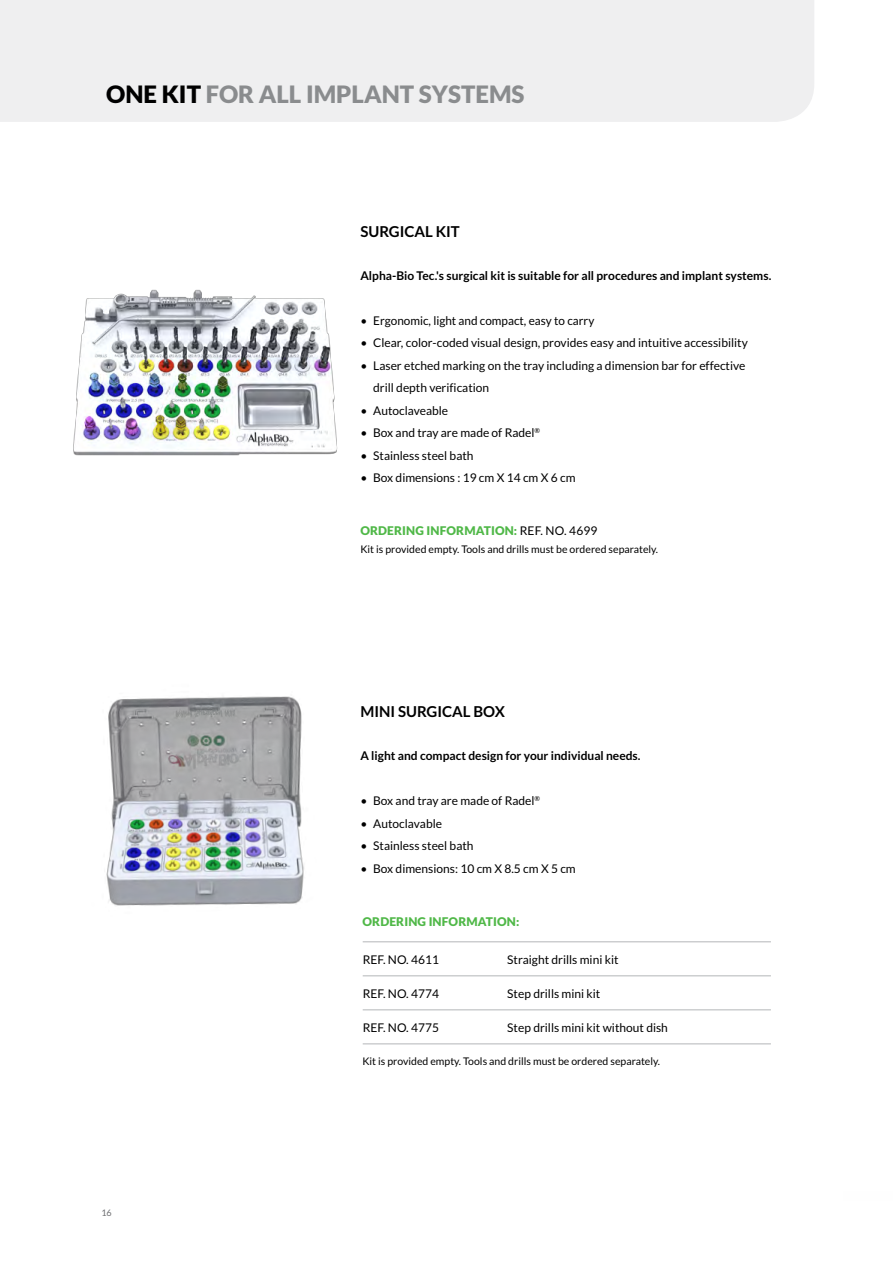
<style>
.page{position:relative;width:893px;height:1263px;background:#fff}
.page>*{position:absolute;margin:0;border:0;box-sizing:border-box;transform-origin:0 0}
.t1{font:900 24px "Lato";color:#8a8c8e}
.t2{font:700 15px "Lato";color:#000}
.t3{font:12px/22.5px "Lato";color:#000}
.t4{font:700 12px "Lato";color:#000}
.t5{font:900 12px "Lato";letter-spacing:.01em;color:#50b848}
.t6{font:10.5px "Lato";color:#000}
.t7{font:9px "Lato";color:#6d6e71}
.s1{color:#000}
.s2{font-weight:400;color:#000}
</style>
<div class="page">
<div style="left:0;top:0;width:814px;height:122px;background:#efeff0"></div>
<img style="left:73px;top:289px;width:265px;height:167px">
<svg style="left:414px;top:942px;width:357px;height:69px"></svg>
<hr style="left:452px;top:941px;width:319px;height:1px;background:#bcbec0">
<hr style="left:452px;top:975px;width:319px;height:1px;background:#bcbec0">
<hr style="left:452px;top:1009px;width:319px;height:1px;background:#bcbec0">
<hr style="left:452px;top:1043px;width:319px;height:1px;background:#bcbec0">
<hr style="left:363px;top:941px;width:89px;height:1px;background:#bcbec0">
<hr style="left:363px;top:975px;width:89px;height:1px;background:#bcbec0">
<hr style="left:363px;top:1009px;width:89px;height:1px;background:#bcbec0">
<hr style="left:363px;top:1043px;width:89px;height:1px;background:#bcbec0">
<img style="left:106px;top:696px;width:308px;height:315px">
<p class="t1" style="left:106px;top:80px;width:420px"><span class="s1">ONE KIT</span> FOR ALL IMPLANT SYSTEMS</p>
<p class="t2" style="left:360px;top:223px;width:101px">SURGICAL KIT</p>
<p class="t4" style="left:360px;top:268px;width:412px">Alpha-Bio Tec.'s surgical kit is suitable for all procedures and implant systems.</p>
<p class="t3" style="left:360px;top:309px;width:235px">• Ergonomic, light and compact, easy to carry</p>
<p class="t3" style="left:360px;top:332px;width:389px">• Clear, color-coded visual design, provides easy and intuitive accessibility</p>
<p class="t3" style="left:373px;top:354px;width:374px;text-indent:-13px">• Laser etched marking on the tray including a dimension bar for effective drill depth verification</p>
<p class="t3" style="left:360px;top:399px;width:89px">• Autoclaveable</p>
<p class="t3" style="left:360px;top:422px;width:181px">• Box and tray are made of Radel<sup>®</sup></p>
<p class="t3" style="left:360px;top:444px;width:115px">• Stainless steel bath</p>
<p class="t3" style="left:360px;top:467px;width:217px">• Box dimensions : 19 cm X 14 cm X 6 cm</p>
<p class="t5" style="left:360px;top:523px;width:239px">ORDERING INFORMATION: <span class="s2">Ref. No. 4699</span></p>
<p class="t6" style="left:360px;top:543px;width:299px">Kit is provided empty. Tools and drills must be ordered separately.</p>
<p class="t2" style="left:360px;top:703px;width:10px">Mini</p>
<p class="t2" style="left:398px;top:703px;width:29px">Surgical</p>
<p class="t2" style="left:473px;top:703px;width:33px">Box</p>
<p class="t4" style="left:360px;top:749px;width:282px">A light and compact design for your individual needs.</p>
<p class="t3" style="left:360px;top:790px;width:181px">• Box and tray are made of Radel<sup>®</sup></p>
<p class="t3" style="left:360px;top:812px;width:83px">• Autoclavable</p>
<p class="t3" style="left:360px;top:835px;width:115px">• Stainless steel bath</p>
<p class="t3" style="left:360px;top:857px;width:217px">• Box dimensions: 10 cm X 8.5 cm X 5 cm</p>
<p class="t5" style="left:363px;top:915px;width:158px">ORDERING INFORMATION:</p>
<p class="t3" style="left:363px;top:948px;width:78px">Ref. No. 4611</p>
<p class="t3" style="left:507px;top:948px;width:113px">Straight drills mini kit</p>
<p class="t3" style="left:363px;top:982px;width:78px">Ref. No. 4774</p>
<p class="t3" style="left:507px;top:982px;width:95px">Step drills mini kit</p>
<p class="t3" style="left:363px;top:1016px;width:78px">Ref. No. 4775</p>
<p class="t3" style="left:507px;top:1016px;width:162px">Step drills mini kit without dish</p>
<p class="t7" style="left:101px;top:1208px;width:12px">16</p>
<p class="t6" style="left:362px;top:1055px;width:299px">Kit is provided empty. Tools and drills must be ordered separately.</p>
</div>
